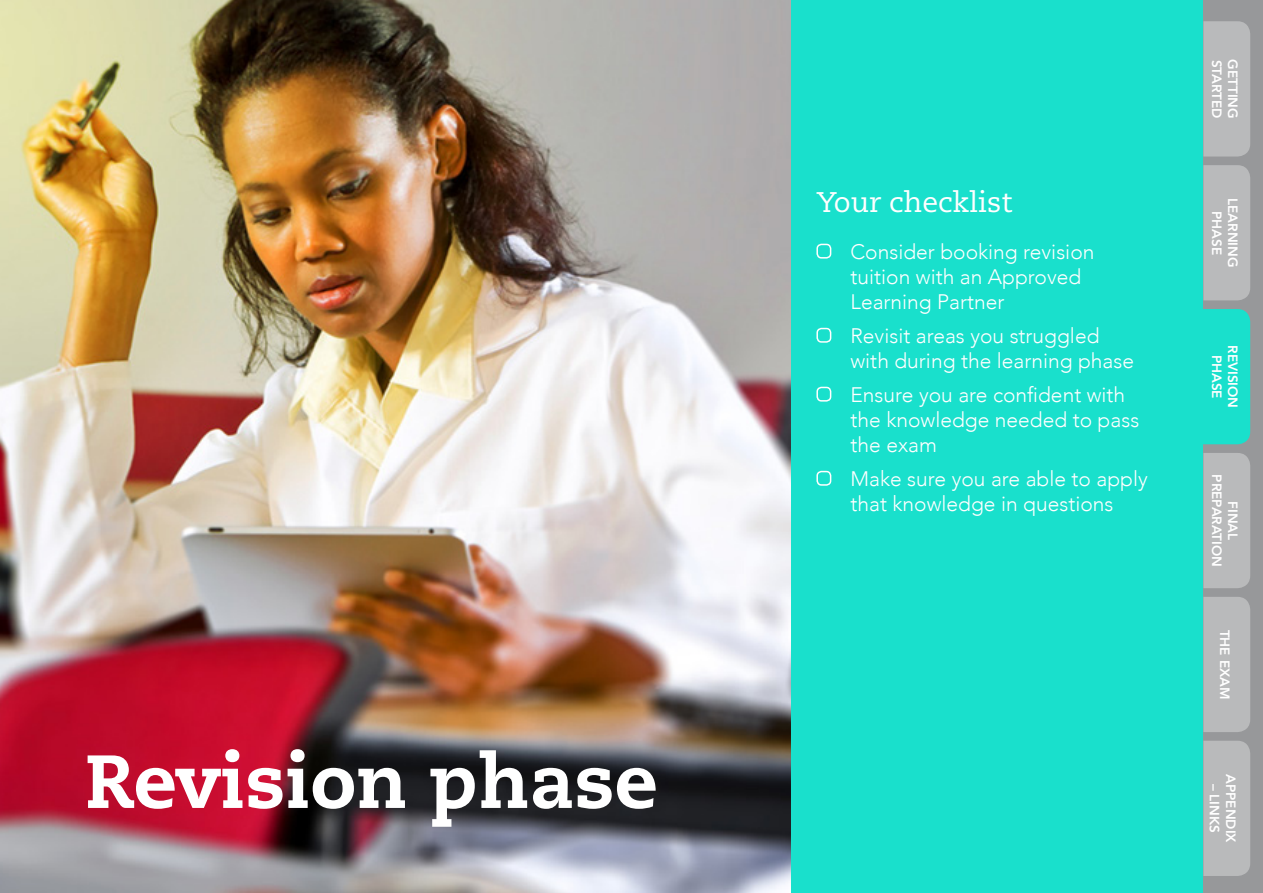
<style>
.page{position:relative;width:1263px;height:893px;background:#fff}
.page>*{position:absolute;margin:0;border:0;box-sizing:border-box;transform-origin:0 0}
.A_HEAD_WHITE{font:800 75px "Caecilia";color:#fff}
.C_HEAD_WHITE{font:28.35px "Caecilia";color:#fff}
.CHECKLIST_WHITE{font:300 21px/25.2px "Avenir";color:#fff}
.TAB_TITLE{font:800 13.5px/16.2px "Avenir";color:#fff;text-align:center}
</style>
<div class="page">
<div style="left:0;top:0;width:1203px;height:893px;background:#19e0cc"></div>
<img style="left:0;top:0;width:791px;height:893px">
<div style="left:816px;top:244px;width:15px;height:15px;border:2px solid #fff;border-radius:4px"></div>
<div style="left:816px;top:328px;width:15px;height:15px;border:2px solid #fff;border-radius:4px"></div>
<div style="left:816px;top:387px;width:15px;height:15px;border:2px solid #fff;border-radius:4px"></div>
<div style="left:816px;top:471px;width:15px;height:15px;border:2px solid #fff;border-radius:4px"></div>
<div style="left:1203px;top:0;width:60px;height:893px;background:#97989a"></div>
<div style="left:1203px;top:453px;width:47px;height:135px;background:#b9babb"></div>
<div style="left:1203px;top:309px;width:47px;height:135px;background:#19e0cc"></div>
<div style="left:1203px;top:21px;width:47px;height:136px;background:#b9babb"></div>
<div style="left:1203px;top:597px;width:47px;height:135px;background:#b9babb"></div>
<div style="left:1203px;top:165px;width:47px;height:135px;background:#b9babb"></div>
<div style="left:1203px;top:741px;width:47px;height:135px;background:#b9babb"></div>
<p class="A_HEAD_WHITE" style="left:85px;top:735px;width:574px">Revision phase</p>
<p class="C_HEAD_WHITE" style="left:816px;top:186px;width:197px">Your checklist</p>
<p class="CHECKLIST_WHITE" style="left:850px;top:239px;width:245px">Consider booking revision tuition with an Approved<br>Learning Partner</p>
<p class="CHECKLIST_WHITE" style="left:850px;top:323px;width:285px">Revisit areas you struggled with during the learning phase</p>
<p class="CHECKLIST_WHITE" style="left:850px;top:382px;width:290px">Ensure you are confident with the knowledge needed to pass the exam</p>
<p class="CHECKLIST_WHITE" style="left:850px;top:466px;width:299px">Make sure you are able to apply that knowledge in questions</p>
<p class="TAB_TITLE" style="left:1225px;top:60px;width:60px;rotate:90deg">STARTED</p>
<p class="TAB_TITLE" style="left:1241px;top:59px;width:61px;rotate:90deg">GETTING</p>
<p class="TAB_TITLE" style="left:1241px;top:198px;width:71px;rotate:90deg">LEARNING<br>PHASE</p>
<p class="TAB_TITLE" style="left:1241px;top:345px;width:65px;rotate:90deg">REVISION<br>PHASE</p>
<p class="TAB_TITLE" style="left:1241px;top:474px;width:94px;rotate:90deg">FINAL<br>PREPARATION</p>
<p class="TAB_TITLE" style="left:1233px;top:630px;width:71px;rotate:90deg">THE EXAM</p>
<p class="TAB_TITLE" style="left:1239px;top:774px;width:70px;rotate:90deg">APPENDIX</p>
<p class="TAB_TITLE" style="left:1222px;top:784px;width:51px;rotate:90deg">– LINKS</p>
</div>
